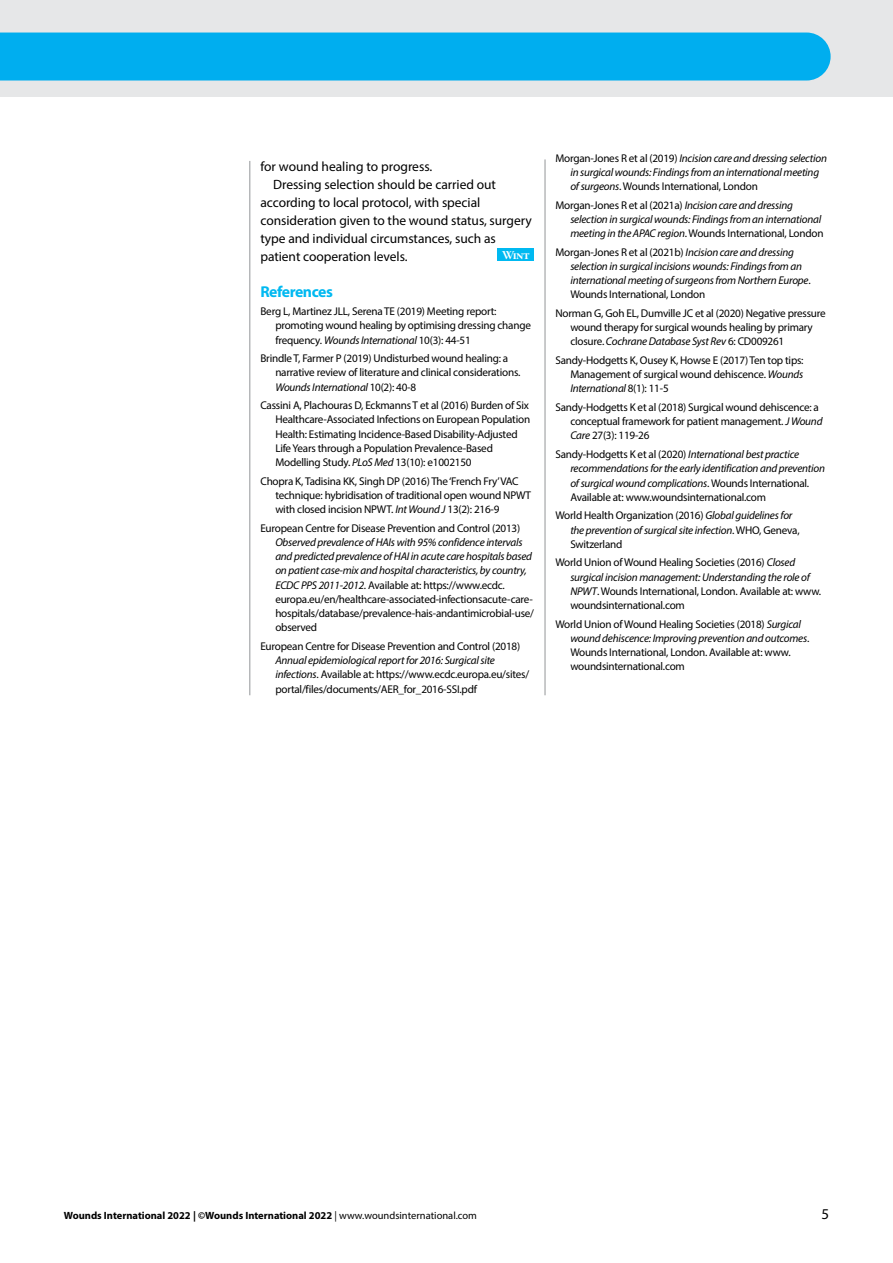
<style>
.page{position:relative;width:893px;height:1263px;background:#fff}
.page>*{position:absolute;margin:0;border:0;box-sizing:border-box;transform-origin:0 0}
.t1{font:700 15.75px "Myriad Pro";letter-spacing:-.03em;color:#00b9f1}
.t2{font:15px "Myriad Pro";color:#000}
.t3{font:13.5px "Myriad Pro";letter-spacing:-.005em;color:#000}
.t4{font:12px "Warnock Pro Bold Subh";color:#fff}
.t5{font:11.25px/14.2px "Myriad Pro";letter-spacing:-.02em;color:#000}
.t6{font:italic 11.25px/14.2px "Myriad Pro";letter-spacing:-.02em;color:#000}
.t7{font:700 10.5px "Myriad Pro";color:#000}
.s1{font-style:italic}
.s2{font-style:normal}
.s3{font-weight:400}
</style>
<div class="page">
<div style="left:0;top:0;width:893px;height:97px;background:#e6e7e8"></div>
<div style="left:0;top:33px;width:831px;height:48px;background:#00aeef"></div>
<hr style="left:545px;top:159px;width:1px;height:536px;background:#939598">
<hr style="left:250px;top:161px;width:1px;height:534px;background:#939598">
<div style="left:498px;top:248px;width:36px;height:13px;background:#00b9f1"></div>
<p class="t3" style="left:260px;top:158px;width:173px">for wound healing to progress.</p>
<p class="t3" style="left:273px;top:176px;width:224px">Dressing selection should be carried out</p>
<p class="t3" style="left:260px;top:194px;width:221px">according to local protocol, with special</p>
<p class="t3" style="left:260px;top:212px;width:273px">consideration given to the wound status, surgery</p>
<p class="t3" style="left:260px;top:230px;width:237px">type and individual circumstances, such as</p>
<p class="t3" style="left:260px;top:248px;width:149px">patient cooperation levels.</p>
<p class="t4" style="left:502px;top:247px;width:29px">Wint</p>
<h1 class="t1" style="left:260px;top:281px;width:74px">References</h1>
<p class="t5" style="left:275px;top:304px;width:257px;text-indent:-15px">Berg L, Martinez JLL, Serena TE (2019) Meeting report: promoting wound healing by optimising dressing change frequency. <span class="s1">Wounds International</span> 10(3): 44-51</p>
<p class="t5" style="left:275px;top:351px;width:247px;text-indent:-15px">Brindle T, Farmer P (2019) Undisturbed wound healing: a narrative review of literature and clinical considerations.<br><span class="s1">Wounds International</span> 10(2): 40-8</p>
<p class="t5" style="left:275px;top:398px;width:256px;text-indent:-15px">Cassini A, Plachouras D, Eckmanns T et al (2016) Burden of Six Healthcare-Associated Infections on European Population Health: Estimating Incidence-Based Disability-Adjusted Life Years through a Population Prevalence-Based Modelling Study. <span class="s1">PLoS Med</span> 13(10): e1002150</p>
<p class="t5" style="left:275px;top:473px;width:257px;text-indent:-15px">Chopra K, Tadisina KK, Singh DP (2016) The ‘French Fry’VAC technique: hybridisation of traditional open wound NPWT with closed incision NPWT. <span class="s1">Int Wound J</span> 13(2): 216-9</p>
<p class="t5" style="left:260px;top:520px;width:261px">European Centre for Disease Prevention and Control (2013)</p>
<p class="t6" style="left:275px;top:535px;width:260px">Observed prevalence of HAIs with 95% confidence intervals and predicted prevalence of HAI in acute care hospitals based on patient case-mix and hospital characteristics, by country, ECDC PPS 2011-2012<span class="s2">. Available at: https://www.ecdc. europa.eu/en/healthcare-associated-infectionsacute-care&shy;hospitals/database/prevalence-hais-andantimicrobial-use/ observed</span></p>
<p class="t5" style="left:260px;top:639px;width:261px">European Centre for Disease Prevention and Control (2018)</p>
<p class="t5" style="left:275px;top:653px;width:255px"><span class="s1">Annual epidemiological report for 2016: Surgical site infections</span>. Available at: https://www.ecdc.europa.eu/sites/ portal/files/documents/AER_for_2016-SSI.pdf</p>
<p class="t6" style="left:570px;top:151px;width:258px;text-indent:-15px"><span class="s2">Morgan-Jones R et al (2019)</span> Incision care and dressing selection in surgical wounds: Findings from an international meeting of surgeons<span class="s2">. Wounds International, London</span></p>
<p class="t6" style="left:570px;top:198px;width:255px;text-indent:-15px"><span class="s2">Morgan-Jones R et al (2021a)</span> Incision care and dressing selection in surgical wounds: Findings from an international meeting in the APAC region<span class="s2">. Wounds International, London</span></p>
<p class="t6" style="left:570px;top:245px;width:242px;text-indent:-15px"><span class="s2">Morgan-Jones R et al (2021b)</span> Incision care and dressing selection in surgical incisions wounds: Findings from an international meeting of surgeons from Northern Europe<span class="s2">.<br>Wounds International, London</span></p>
<p class="t5" style="left:570px;top:306px;width:257px;text-indent:-15px">Norman G, Goh EL, Dumville JC et al (2020) Negative pressure wound therapy for surgical wounds healing by primary closure. <span class="s1">Cochrane Database Syst Rev</span> 6: CD009261</p>
<p class="t5" style="left:570px;top:353px;width:235px;text-align:justify;text-indent:-15px">Sandy-Hodgetts K, Ousey K, Howse E (2017) Ten top tips:<br>Management of surgical wound dehiscence. <span class="s1">Wounds International</span> 8(1): 11-5</p>
<p class="t5" style="left:570px;top:400px;width:254px;text-indent:-15px">Sandy-Hodgetts K et al (2018) Surgical wound dehiscence: a conceptual framework for patient management. <span class="s1">J Wound<br>Care</span> 27(3): 119-26</p>
<p class="t6" style="left:570px;top:447px;width:256px;text-indent:-15px"><span class="s2">Sandy-Hodgetts K et al (2020)</span> International best practice recommendations for the early identification and prevention of surgical wound complications<span class="s2">. Wounds International.<br>Available at: www.woundsinternational.com</span></p>
<p class="t6" style="left:570px;top:508px;width:231px;text-indent:-15px"><span class="s2">World Health Organization (2016)</span> Global guidelines for the prevention of surgical site infection<span class="s2">. WHO, Geneva,<br>Switzerland</span></p>
<p class="t5" style="left:570px;top:555px;width:252px;text-indent:-15px">World Union of Wound Healing Societies (2016) <span class="s1">Closed surgical incision management: Understanding the role of NPWT</span>. Wounds International, London. Available at: www. woundsinternational.com</p>
<p class="t5" style="left:570px;top:616px;width:241px;text-indent:-15px">World Union of Wound Healing Societies (2018) <span class="s1">Surgical wound dehiscence: Improving prevention and outcomes</span>.<br>Wounds International, London. Available at: www. woundsinternational.com</p>
<p class="t7" style="left:64px;top:1208px;width:415px">Wounds International 2022 | ©Wounds International 2022 <span class="s3">| www.woundsinternational.com</span></p>
<h2 class="t2" style="left:821px;top:1204px;width:9px">5</h2>
</div>
